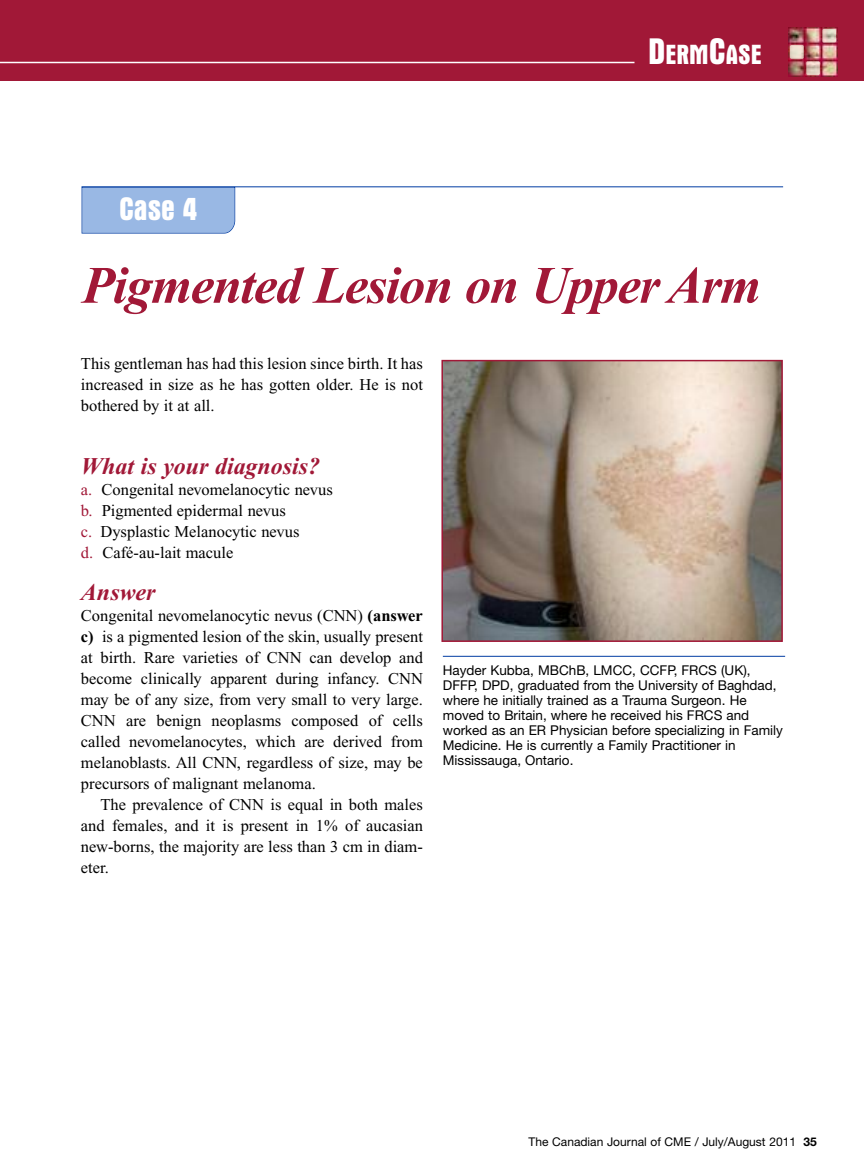
<style>
.page{position:relative;width:864px;height:1175px;background:#fff}
.page>*{position:absolute;margin:0;border:0;box-sizing:border-box;transform-origin:0 0}
.t1{font:italic 700 52.5px "Times New Roman";letter-spacing:-.025em;color:#a11837}
.t2{font:700 condensed 33px "Aurora BT";color:#fff}
.t3{font:700 condensed 28.2px "Aurora BT";color:#fff}
.t4{font:italic 700 24px "Times New Roman";color:#a11837}
.t5{font:16.5px/21px "Times New Roman";color:#000;text-align:justify}
.t6{font:13.5px/15px "Helvetica Neue";color:#000}
.t7{font:12px "Helvetica Neue";color:#000}
.s1{font-size:37.5px}
.s2{color:#a11837}
.s3{font-weight:700}
</style>
<div class="page">
<div style="left:0;top:0;width:864px;height:81px;background:#a11837"></div>
<img style="left:789px;top:28px;width:48px;height:48px">
<img style="left:790px;top:29px;width:46px;height:46px">
<hr style="left:0;top:62px;width:634px;height:1px;background:#fff">
<img style="left:444px;top:363px;width:336px;height:276px">
<div style="left:441px;top:360px;width:342px;height:282px;border:2px solid #a11837"></div>
<div style="left:82px;top:187px;width:153px;height:46px;background:#99b8e4"></div>
<hr style="left:82px;top:186px;width:701px;height:1px;background:#003ca2">
<hr style="left:443px;top:656px;width:342px;height:1px;background:#003ca2">
<h2 class="t2" style="left:119px;top:189px;width:80px">Case 4</h2>
<h3 class="t3" style="left:648px;top:38px;width:115px"><span class="s1">D</span>ERM<span class="s1">C</span>ASE</h3>
<h1 class="t1" style="left:82px;top:268px;width:680px">Pigmented Lesion on Upper Arm</h1>
<p class="t5" style="left:81px;top:355px;width:343px">This gentleman has had this lesion since birth. It has increased in size as he has gotten older. He is not bothered by it at all.</p>
<h3 class="t4" style="left:81px;top:458px;width:241px">What is your diagnosis?</h3>
<p class="t5" style="left:81px;top:481px;width:253px;text-align:left"><span class="s2">a.</span> Congenital nevomelanocytic nevus <span class="s2">b.</span> Pigmented epidermal nevus<br><span class="s2">c.</span> Dysplastic Melanocytic nevus<br><span class="s2">d.</span> Café-au-lait macule</p>
<h3 class="t4" style="left:81px;top:584px;width:76px">Answer</h3>
<p class="t5" style="left:81px;top:607px;width:343px">Congenital nevomelanocytic nevus (CNN) <span class="s3">(answer c)</span> is a pigmented lesion of the skin, usually present at birth. Rare varieties of CNN can develop and become clinically apparent during infancy. CNN may be of any size, from very small to very large.<br>CNN are benign neoplasms composed of cells called nevomelanocytes, which are derived from melanoblasts. All CNN, regardless of size, may be precursors of malignant melanoma.</p>
<p class="t5" style="left:81px;top:796px;width:344px;text-indent:19px">The prevalence of CNN is equal in both males and females, and it is present in 1% of aucasian new-borns, the majority are less than 3 cm in diam&shy;eter.</p>
<p class="t6" style="left:443px;top:664px;width:342px">Hayder Kubba, MBChB, LMCC, CCFP, FRCS (UK), DFFP, DPD, graduated from the University of Baghdad, where he initially trained as a Trauma Surgeon. He moved to Britain, where he received his FRCS and worked as an ER Physician before specializing in Family Medicine. He is currently a Family Practitioner in Mississauga, Ontario.</p>
<p class="t7" style="left:529px;top:1137px;width:290px">The Canadian Journal of CME / July/August 2011 <span class="s3">35</span></p>
</div>
